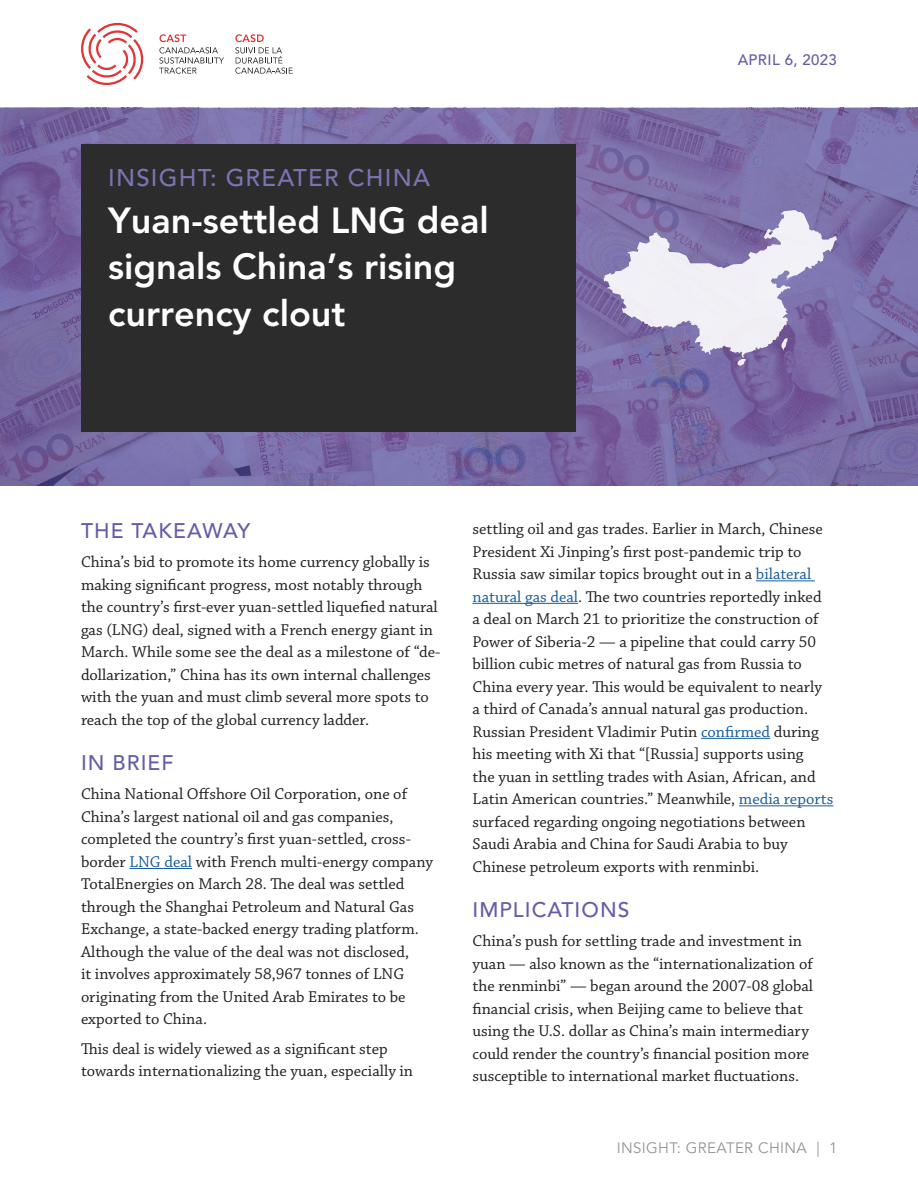
<style>
.page{position:relative;width:918px;height:1188px;background:#fff}
.page>*{position:absolute;margin:0;border:0;box-sizing:border-box;transform-origin:0 0}
.t1{font:800 36px/46.5px "Avenir LT Std";color:#fff}
.t2{font:500 24px "Avenir LT Std";letter-spacing:.05em;color:#7a74b3}
.t3{font:500 21px "Avenir LT Std";letter-spacing:.05em;color:#655da8}
.Body{font:16.5px/22.5px "Chaparral Pro";color:#231f20}
.t4{font:15px "Avenir LT Std";letter-spacing:.025em;color:#939598}
.Date{font:500 15px "Avenir LT Std";letter-spacing:.025em;color:#655da8}
.s1{color:#175d9e}
</style>
<div class="page">
<svg style="left:0;top:108px;width:918px;height:378px;background:#786aa5"></svg>
<svg style="left:81px;top:23px;width:63px;height:62px"></svg>
<svg style="left:159px;top:34px;width:65px;height:40px"></svg>
<svg style="left:235px;top:34px;width:58px;height:40px"></svg>
<div style="left:81px;top:144px;width:495px;height:288px;background:#2b2c2b"></div>
<hr style="left:129px;top:868px;width:63px;height:1px;background:#175d9e">
<hr style="left:756px;top:580px;width:59px;height:1px;background:#175d9e">
<hr style="left:472px;top:603px;width:106px;height:1px;background:#175d9e">
<hr style="left:701px;top:738px;width:69px;height:1px;background:#175d9e">
<hr style="left:739px;top:805px;width:94px;height:1px;background:#175d9e">
<svg style="left:604px;top:210px;width:233px;height:156px"></svg>
<h1 class="t2" style="left:108px;top:164px;width:323px">INSIGHT: GREATER CHINA</h1>
<h1 class="t1" style="left:108px;top:197px;width:382px">Yuan-settled LNG deal signals China’s rising currency clout</h1>
<p class="Date" style="left:738px;top:51px;width:101px">APRIL 6, 2023</p>
<h2 class="t3" style="left:81px;top:518px;width:171px">THE TAKEAWAY</h2>
<p class="Body" style="left:81px;top:551px;width:361px">China’s bid to promote its home currency globally is making significant progress, most notably through the country’s first-ever yuan-settled liquefied natural gas (LNG) deal, signed with a French energy giant in March. While some see the deal as a milestone of “de&shy;dollarization,” China has its own internal challenges with the yuan and must climb several more spots to reach the top of the global currency ladder.</p>
<h2 class="t3" style="left:81px;top:751px;width:94px">IN BRIEF</h2>
<p class="Body" style="left:81px;top:784px;width:354px">China National Offshore Oil Corporation, one of China’s largest national oil and gas companies, completed the country’s first yuan-settled, cross&shy;border <span class="s1">LNG deal</span> with French multi-energy company TotalEnergies on March 28. The deal was settled through the Shanghai Petroleum and Natural Gas Exchange, a state-backed energy trading platform.<br>Although the value of the deal was not disclosed,<br>it involves approximately 58,967 tonnes of LNG originating from the United Arab Emirates to be exported to China.</p>
<p class="Body" style="left:81px;top:1038px;width:334px">This deal is widely viewed as a significant step towards internationalizing the yuan, especially in</p>
<p class="Body" style="left:472px;top:518px;width:362px">settling oil and gas trades. Earlier in March, Chinese President Xi Jinping’s first post-pandemic trip to Russia saw similar topics brought out in a <span class="s1">bilateral natural gas deal</span>. The two countries reportedly inked<br>a deal on March 21 to prioritize the construction of Power of Siberia-2 — a pipeline that could carry 50 billion cubic metres of natural gas from Russia to China every year. This would be equivalent to nearly a third of Canada’s annual natural gas production.<br>Russian President Vladimir Putin <span class="s1">confirmed</span> during his meeting with Xi that “[Russia] supports using<br>the yuan in settling trades with Asian, African, and Latin American countries.” Meanwhile, <span class="s1">media reports </span>surfaced regarding ongoing negotiations between Saudi Arabia and China for Saudi Arabia to buy Chinese petroleum exports with renminbi.</p>
<h2 class="t3" style="left:472px;top:898px;width:158px">IMPLICATIONS</h2>
<p class="Body" style="left:472px;top:931px;width:342px">China’s push for settling trade and investment in yuan — also known as the “internationalization of the renminbi” — began around the 2007-08 global financial crisis, when Beijing came to believe that using the U.S. dollar as China’s main intermediary could render the country’s financial position more susceptible to international market fluctuations.</p>
<p class="t4" style="left:617px;top:1139px;width:222px">INSIGHT: GREATER CHINA | 1</p>
</div>
